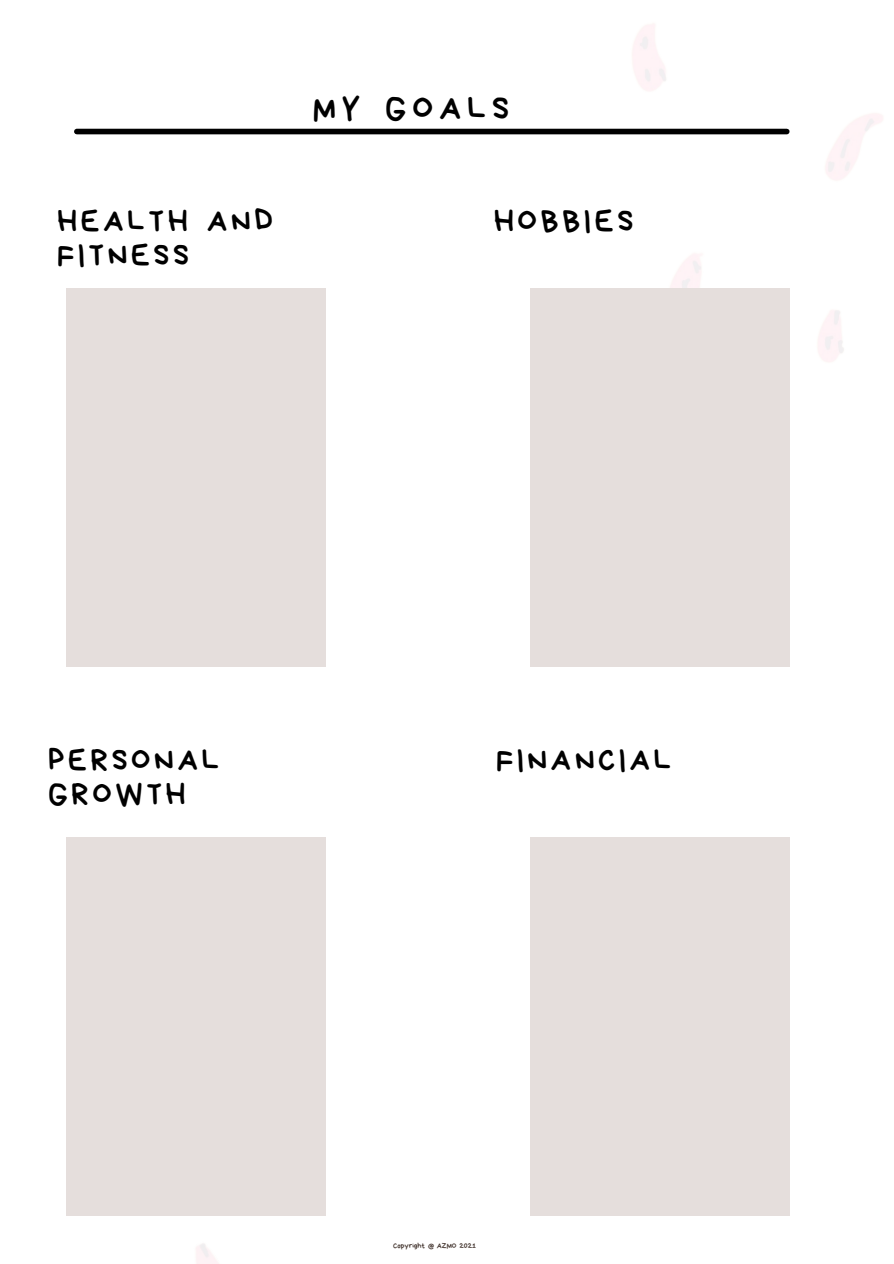
<style>
.page{position:relative;width:894px;height:1264px;background:#fff}
.page>*{position:absolute;margin:0;border:0;box-sizing:border-box;transform-origin:0 0}
.t1{font:33.75px "Bryndan Write";letter-spacing:.18em;color:#000}
.t2{font:31.8px "Bryndan Write";letter-spacing:.12em;color:#000}
.t3{font:31.5px/34.7px "Bryndan Write";letter-spacing:.12em;color:#000}
.t4{font:7.65px "Bryndan Write";color:#483a34}
</style>
<div class="page">
<div style="left:77px;top:129px;width:709px;height:5px;background:#000"></div>
<div style="left:66px;top:288px;width:259px;height:379px;background:#e5dedc"></div>
<img style="left:578px;top:24px;width:305px;height:378px">
<div style="left:530px;top:288px;width:259px;height:379px;background:#e5dedc"></div>
<div style="left:66px;top:837px;width:259px;height:378px;background:#e5dedc"></div>
<div style="left:530px;top:837px;width:259px;height:378px;background:#e5dedc"></div>
<p class="t3" style="left:57px;top:203px;width:217px">HEALTH AND<br>FITNESS</p>
<p class="t1" style="left:313px;top:91px;width:197px">MY GOALS</p>
<p class="t2" style="left:494px;top:204px;width:141px">HOBBIES</p>
<p class="t3" style="left:48px;top:742px;width:172px">PERSONAL<br>GROWTH</p>
<p class="t3" style="left:496px;top:742px;width:176px">FINANCIAL</p>
<p class="t4" style="left:393px;top:1242px;width:84px">Copyright @ AZMO 2021</p>
</div>
